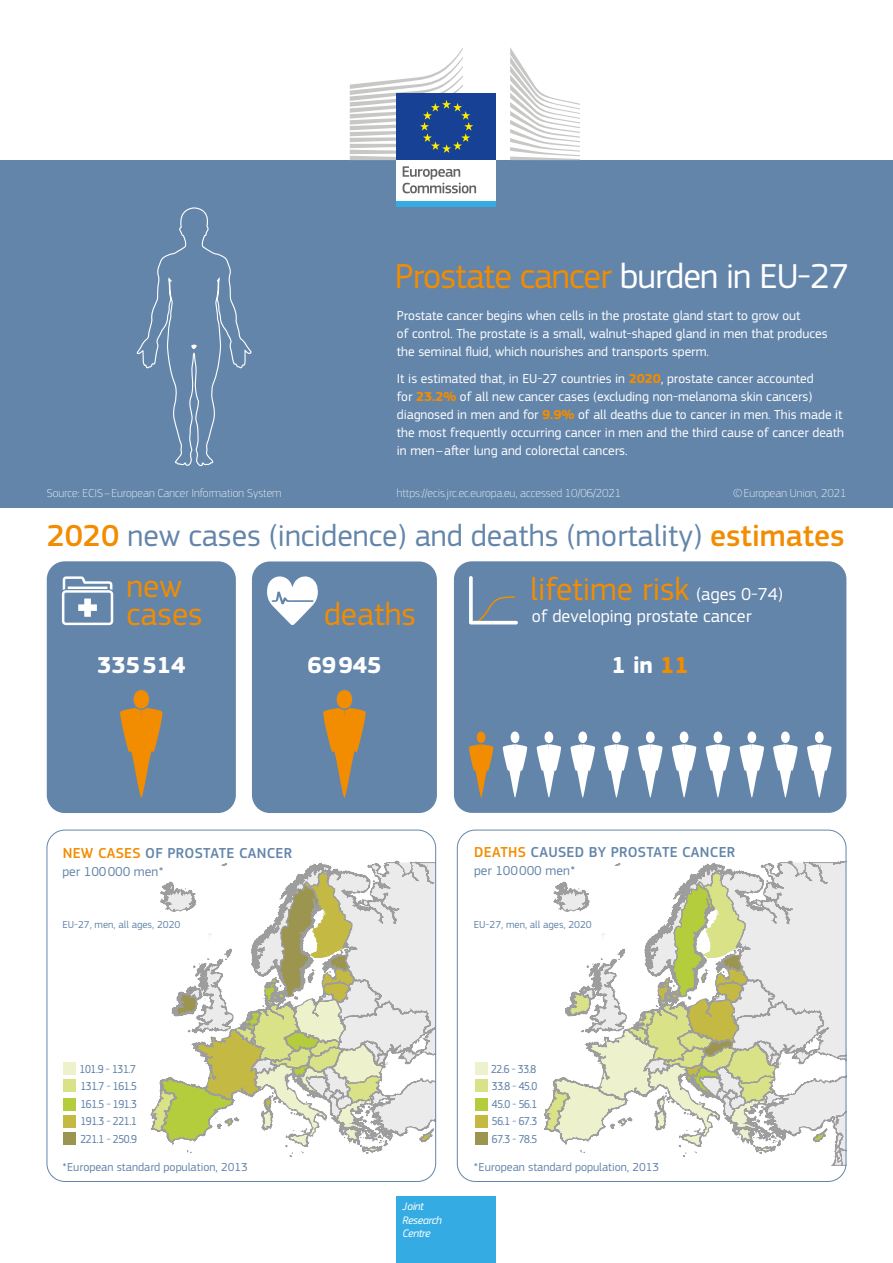
<style>
.page{position:relative;width:893px;height:1263px;background:#fff}
.page>*{position:absolute;margin:0;border:0;box-sizing:border-box;transform-origin:0 0}
.t1{font:36px "EC Square Sans Pro";letter-spacing:-.025em;color:#f28c00}
.t2{font:33px "EC Square Sans Pro";color:#f28c00}
.t3{font:31.5px "EC Square Sans Pro";color:#6385aa}
.t4{font:700 24px "EC Square Sans Pro";color:#fff}
.t5{font:18px "EC Square Sans Pro";color:#fff}
.t6{font:500 15px "EC Square Sans Pro";letter-spacing:.02em;color:#6385aa}
.t7{font:13.5px/18px "EC Square Sans Pro";color:#fff}
.t8{font:13.5px "EC Square Sans Pro";color:#6385aa}
.t9{font:100 12px "EC Square Sans Pro";color:#fff}
.t10{font:12px "EC Square Sans Cond Pro";letter-spacing:-.025em;color:#6385aa}
.t11{font:12px "EC Square Sans Pro";color:#6385aa}
.t12{font:italic 11.4px/13.6px "EC Square Sans Pro";letter-spacing:-.03em;color:#fff}
.t13{font:10.5px "EC Square Sans Pro";color:#6385aa}
.s1{color:#fff}
.s2{font-weight:700;color:#f28c00}
.s3{font-weight:500;color:#f28c00}
.s4{font-size:18px;color:#fff}
.s5{color:#f28c00}
</style>
<div class="page">
<div style="left:397px;top:1196px;width:99px;height:67px;background:#34ace3"></div>
<svg style="left:544px;top:861px;width:300px;height:304px"></svg>
<svg style="left:582px;top:872px;width:262px;height:231px"></svg>
<svg style="left:150px;top:861px;width:284px;height:295px"></svg>
<svg style="left:189px;top:872px;width:245px;height:231px"></svg>
<div style="left:454px;top:561px;width:392px;height:252px;background:#6385aa;border-radius:18px"></div>
<div style="left:0;top:160px;width:893px;height:347px;background:#6385aa"></div>
<svg style="left:469px;top:576px;width:49px;height:48px"></svg>
<div style="left:47px;top:561px;width:189px;height:252px;background:#6385aa;border-radius:18px"></div>
<div style="left:252px;top:561px;width:185px;height:252px;background:#6385aa;border-radius:18px"></div>
<svg style="left:62px;top:576px;width:51px;height:49px"></svg>
<svg style="left:267px;top:576px;width:51px;height:49px"></svg>
<svg style="left:120px;top:690px;width:43px;height:108px"></svg>
<svg style="left:323px;top:690px;width:43px;height:108px"></svg>
<svg style="left:807px;top:731px;width:25px;height:67px"></svg>
<svg style="left:469px;top:731px;width:25px;height:67px"></svg>
<svg style="left:502px;top:731px;width:26px;height:67px"></svg>
<svg style="left:536px;top:731px;width:25px;height:67px"></svg>
<svg style="left:570px;top:731px;width:25px;height:67px"></svg>
<svg style="left:604px;top:731px;width:25px;height:67px"></svg>
<svg style="left:638px;top:731px;width:25px;height:67px"></svg>
<svg style="left:671px;top:731px;width:26px;height:67px"></svg>
<svg style="left:705px;top:731px;width:26px;height:67px"></svg>
<svg style="left:739px;top:731px;width:25px;height:67px"></svg>
<svg style="left:773px;top:731px;width:25px;height:67px"></svg>
<div style="left:47px;top:830px;width:389px;height:352px;border:1px solid #6385aa;border-radius:18px"></div>
<div style="left:63px;top:1062px;width:13px;height:13px;background:#edf2cd"></div>
<div style="left:63px;top:1079px;width:13px;height:13px;background:#dae288"></div>
<div style="left:63px;top:1098px;width:13px;height:12px;background:#b4cd3d"></div>
<div style="left:63px;top:1115px;width:13px;height:12px;background:#c4ba43"></div>
<div style="left:63px;top:1132px;width:13px;height:13px;background:#9c954f"></div>
<div style="left:475px;top:1062px;width:13px;height:13px;background:#edf2cd"></div>
<div style="left:475px;top:1079px;width:13px;height:13px;background:#dae288"></div>
<div style="left:475px;top:1098px;width:13px;height:12px;background:#b4cd3d"></div>
<div style="left:475px;top:1115px;width:13px;height:12px;background:#c4ba43"></div>
<div style="left:475px;top:1132px;width:13px;height:13px;background:#9c954f"></div>
<div style="left:457px;top:830px;width:389px;height:352px;border:1px solid #6385aa;border-radius:18px"></div>
<div style="left:397px;top:158px;width:99px;height:44px;background:#fff"></div>
<div style="left:397px;top:94px;width:99px;height:66px;background:#164194"></div>
<svg style="left:350px;top:48px;width:123px;height:112px"></svg>
<div style="left:397px;top:201px;width:99px;height:6px;background:#34ace3"></div>
<svg style="left:510px;top:47px;width:70px;height:113px"></svg>
<svg style="left:402px;top:166px;width:74px;height:27px"></svg>
<svg style="left:136px;top:207px;width:116px;height:259px"></svg>
<p class="t1" style="left:395px;top:255px;width:456px">Prostate cancer <span class="s1">burden in EU-27</span></p>
<p class="t7" style="left:397px;top:306px;width:432px">Prostate cancer begins when cells in the prostate gland start to grow out<br>of control. The prostate is a small, walnut-shaped gland in men that produces the seminal fluid, which nourishes and transports sperm.</p>
<p class="t7" style="left:397px;top:369px;width:449px">It is estimated that, in EU-27 countries in <span class="s2">2020</span>, prostate cancer accounted<br>for <span class="s2">23.2%</span> of all new cancer cases (excluding non-melanoma skin cancers) diagnosed in men and for <span class="s2">9.9%</span> of all deaths due to cancer in men. This made it the most frequently occurring cancer in men and the third cause of cancer death in men–after lung and colorectal cancers.</p>
<p class="t9" style="left:47px;top:486px;width:236px">Source: ECIS–European Cancer Information System</p>
<p class="t9" style="left:397px;top:486px;width:226px">https://ecis.jrc.ec.europa.eu, accessed 10/06/2021</p>
<p class="t9" style="left:733px;top:486px;width:115px">©European Union, 2021</p>
<p class="t3" style="left:47px;top:517px;width:799px"><span class="s3">2020</span> new cases (incidence) and deaths (mortality) <span class="s3">estimates</span></p>
<p class="t2" style="left:127px;top:567px;width:57px">new</p>
<p class="t2" style="left:127px;top:595px;width:77px">cases</p>
<p class="t2" style="left:324px;top:595px;width:93px">deaths</p>
<p class="t4" style="left:97px;top:651px;width:90px">335514</p>
<p class="t4" style="left:307px;top:651px;width:76px">69945</p>
<p class="t2" style="left:530px;top:570px;width:254px">lifetime risk <span class="s4">(ages 0-74)</span></p>
<p class="t5" style="left:532px;top:605px;width:221px">of developing prostate cancer</p>
<p class="t4" style="left:612px;top:651px;width:79px">1 in <span class="s5">11</span></p>
<p class="t6" style="left:63px;top:845px;width:231px"><span class="s5">NEW CASES</span> OF PROSTATE CANCER</p>
<p class="t8" style="left:63px;top:864px;width:103px">per 100000 men*</p>
<p class="t6" style="left:474px;top:844px;width:263px"><span class="s5">DEATHS</span> CAUSED BY PROSTATE CANCER</p>
<p class="t8" style="left:474px;top:863px;width:103px">per 100000 men*</p>
<p class="t13" style="left:63px;top:919px;width:119px">EU-27, men, all ages, 2020</p>
<p class="t13" style="left:474px;top:919px;width:119px">EU-27, men, all ages, 2020</p>
<p class="t10" style="left:80px;top:1062px;width:58px">101.9 - 131.7</p>
<p class="t10" style="left:80px;top:1079px;width:58px">131.7 - 161.5</p>
<p class="t10" style="left:80px;top:1097px;width:58px">161.5 - 191.3</p>
<p class="t10" style="left:80px;top:1115px;width:58px">191.3 - 221.1</p>
<p class="t10" style="left:80px;top:1132px;width:58px">221.1 - 250.9</p>
<p class="t10" style="left:491px;top:1062px;width:47px">22.6 - 33.8</p>
<p class="t10" style="left:492px;top:1079px;width:47px">33.8 - 45.0</p>
<p class="t10" style="left:492px;top:1097px;width:47px">45.0 - 56.1</p>
<p class="t10" style="left:492px;top:1115px;width:47px">56.1 - 67.3</p>
<p class="t10" style="left:492px;top:1132px;width:47px">67.3 - 78.5</p>
<p class="t11" style="left:63px;top:1159px;width:187px">*European standard population, 2013</p>
<p class="t11" style="left:474px;top:1159px;width:187px">*European standard population, 2013</p>
<p class="t12" style="left:402px;top:1199px;width:41px">Joint<br>Research<br>Centre</p>
</div>
